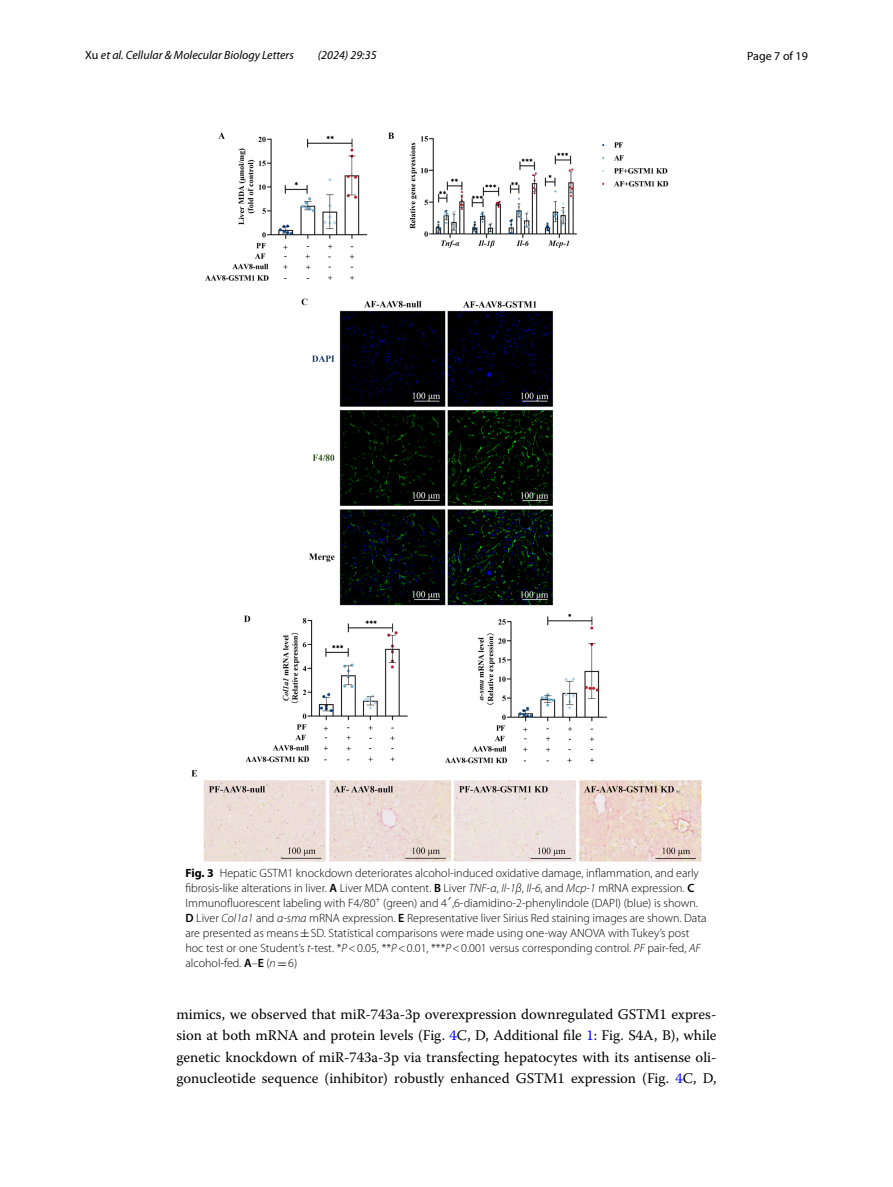
<style>
.page{position:relative;width:893px;height:1187px;background:#fff}
.page>*{position:absolute;margin:0;border:0;box-sizing:border-box;transform-origin:0 0}
.t1{font:14.7px/21.3px "Warnock Pro";color:#000;text-align:justify}
.t2{font:300 12px/15px "Myriad Pro";color:#000}
.t3{font:italic 12px "Myriad Pro";color:#000}
.t4{font:12px "Myriad Pro";color:#000}
.s1{font-style:normal}
.s2{font-weight:700}
.s3{font-weight:600}
.s4{font-style:italic}
.s5{font-family:"Code 2000";font-weight:400}
.s6{font-family:"MTSY";font-weight:400}
.s7{color:#00f}
</style>
<div class="page">
<img style="left:191px;top:133px;width:511px;height:728px">
<p class="t3" style="left:85px;top:48px;width:210px"><span class="s1">Xu</span> et al. Cellular &amp; Molecular Biology Letters</p>
<p class="t3" style="left:318px;top:48px;width:60px">(2024) 29:35</p>
<p class="t4" style="left:747px;top:48px;width:62px">Page 7 of 19</p>
<p class="t2" style="left:185px;top:865px;width:523px"><span class="s2">Fig. 3</span> Hepatic GSTM1 knockdown deteriorates alcohol-induced oxidative damage, inflammation, and early fibrosis-like alterations in liver. <span class="s3">A</span> Liver MDA content. <span class="s3">B</span> Liver <span class="s4">TNF-α</span>, <span class="s4">Il-1β</span>, <span class="s4">Il-6</span>, and <span class="s4">Mcp-1</span> mRNA expression. <span class="s3">C </span>Immunofluorescent labeling with F4/80<sup>+</sup> (green) and 4<span class="s5">′</span>,6-diamidino-2-phenylindole (DAPI) (blue) is shown.<br><span class="s3">D</span> Liver <span class="s4">Col1a1</span> and <span class="s4">α-sma</span> mRNA expression. <span class="s3">E</span> Representative liver Sirius Red staining images are shown. Data are presented as means<span class="s6">±</span>SD. Statistical comparisons were made using one-way ANOVA with Tukey’s post hoc test or one Student’s <span class="s4">t</span>-test. *<span class="s4">P</span>&lt;0.05, **<span class="s4">P</span>&lt;0.01, ***<span class="s4">P</span>&lt;0.001 versus corresponding control. <span class="s4">PF</span> pair-fed, <span class="s4">AF </span>alcohol-fed. <span class="s3">A</span>–<span class="s3">E</span> (<span class="s4">n</span><span class="s6">=</span>6)</p>
<p class="t1" style="left:176px;top:1003px;width:542px">mimics, we observed that miR-743a-3p overexpression downregulated GSTM1 expres&shy;sion at both mRNA and protein levels (Fig. <span class="s7">4</span>C, D, Additional file <span class="s7">1</span>: Fig. S4A, B), while genetic knockdown of miR-743a-3p via transfecting hepatocytes with its antisense oli&shy;gonucleotide sequence (inhibitor) robustly enhanced GSTM1 expression (Fig. <span class="s7">4</span>C, D,</p>
</div>
